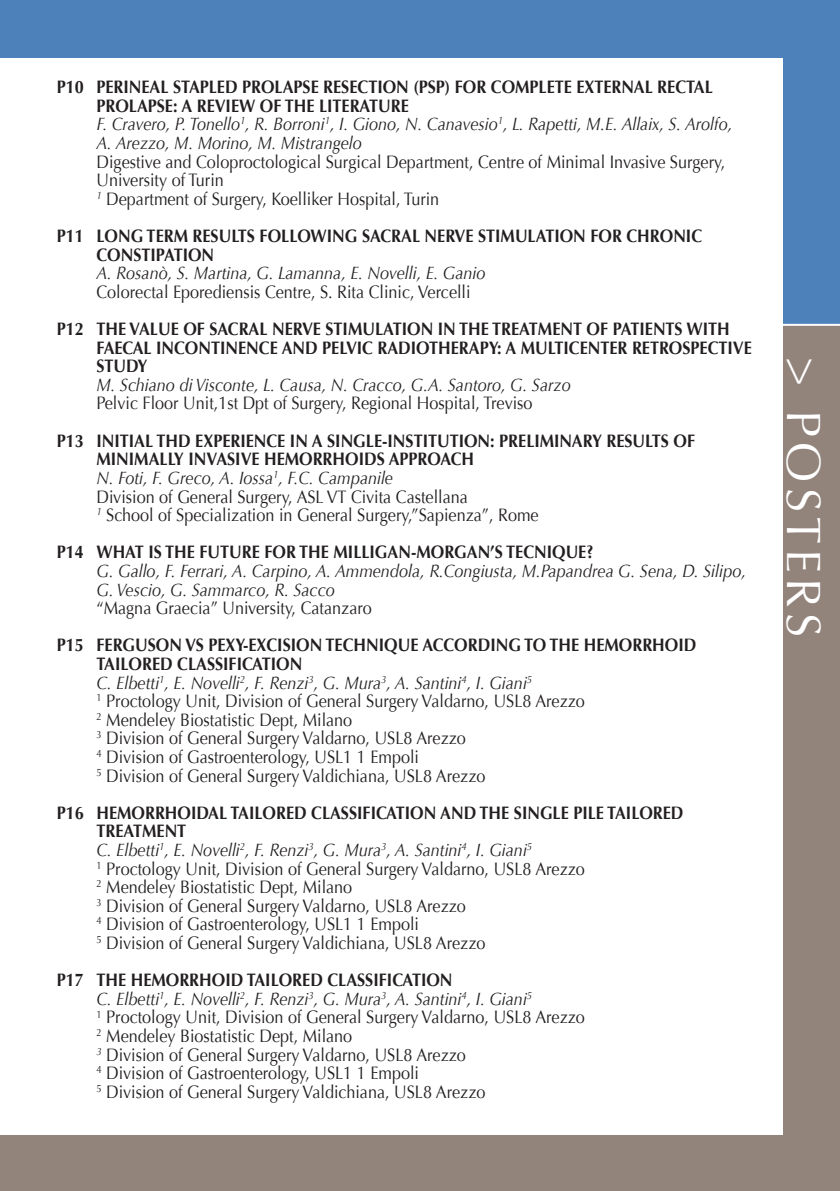
<style>
.page{position:relative;width:840px;height:1191px;background:#fff}
.page>*{position:absolute;margin:0;border:0;box-sizing:border-box;transform-origin:0 0}
.t1{font:48px "Optima";letter-spacing:.11em;color:#fff}
.t2{font:18px/18.6px "Optima";color:#231f20;scale:.9 1}
.t3{font:700 18px/18.6px "Optima";color:#231f20;scale:.9 1}
.t4{font:italic 18px/18.6px "Optima";color:#231f20;scale:.9 1}
.s1{font-weight:700;font-style:normal}
.s2{font-weight:400;font-style:italic}
.s3{font-weight:400}
.s4{font-weight:700}
.s5{font-style:italic}
</style>
<div class="page">
<div style="left:0;top:324px;width:839px;height:867px;background:#92837b"></div>
<div style="left:0;top:0;width:839px;height:324px;background:#4c81b9"></div>
<hr style="left:0;top:324px;width:839px;height:2px;background:#fff">
<div style="left:0;top:58px;width:781px;height:1076px;background:#fff"></div>
<p class="t4" style="left:96px;top:78px;width:707px;text-indent:-40px"><span class="s1">P10 PERINEAL STAPLED PROLAPSE RESECTION (PSP) FOR COMPLETE EXTERNAL RECTAL PROLAPSE: A REVIEW OF THE LITERATURE<br></span>F. Cravero, P. Tonello<sup>1</sup>, R. Borroni<sup>1</sup>, I. Giono, N. Canavesio<sup>1</sup>, L. Rapetti, M.E. Allaix, S. Arolfo, A. Arezzo, M. Morino, M. Mistrangelo</p>
<p class="t2" style="left:96px;top:152px;width:699px">Digestive and Coloproctological Surgical Department, Centre of Minimal Invasive Surgery,<br>University of Turin<br><sup>1</sup> Department of Surgery, Koelliker Hospital, Turin</p>
<p class="t3" style="left:96px;top:227px;width:674px;text-indent:-40px">P11 LONG TERM RESULTS FOLLOWING SACRAL NERVE STIMULATION FOR CHRONIC<br>CONSTIPATION</p>
<p class="t4" style="left:96px;top:264px;width:433px">A. Rosanò, S. Martina, G. Lamanna, E. Novelli, E. Ganio</p>
<p class="t2" style="left:96px;top:283px;width:417px">Colorectal Eporediensis Centre, S. Rita Clinic, Vercelli</p>
<p class="t3" style="left:96px;top:320px;width:729px;text-indent:-40px">P12 THE VALUE OF SACRAL NERVE STIMULATION IN THE TREATMENT OF PATIENTS WITH<br>FAECAL INCONTINENCE AND PELVIC RADIOTHERAPY: A MULTICENTER RETROSPECTIVE<br>STUDY</p>
<p class="t4" style="left:96px;top:375px;width:528px">M. Schiano di Visconte, L. Causa, N. Cracco, G.A. Santoro, G. Sarzo</p>
<p class="t2" style="left:96px;top:394px;width:486px">Pelvic Floor Unit,1st Dpt of Surgery, Regional Hospital, Treviso</p>
<p class="t3" style="left:96px;top:431px;width:666px;text-indent:-40px">P13 INITIAL THD EXPERIENCE IN A SINGLE-INSTITUTION: PRELIMINARY RESULTS OF MINIMALLY INVASIVE HEMORRHOIDS APPROACH<br><span class="s2">N. Foti, F. Greco, A. Iossa</span><sup>1</sup><span class="s2">, F.C. Campanile<br></span><span class="s3">Division of General Surgery, ASL VT Civita Castellana<br></span><sup>1</sup> <span class="s3">School of Specialization in General Surgery,”Sapienza”, Rome</span></p>
<p class="t3" style="left:57px;top:543px;width:597px">P14 WHAT IS THE FUTURE FOR THE MILLIGAN-MORGAN’S TECNIQUE?</p>
<p class="t4" style="left:96px;top:561px;width:722px">G. Gallo, F. Ferrari, A. Carpino, A. Ammendola, R.Congiusta, M.Papandrea G. Sena, D. Silipo,<br>G. Vescio, G. Sammarco, R. Sacco</p>
<p class="t2" style="left:96px;top:599px;width:307px">“Magna Graecia” University, Catanzaro</p>
<p class="t2" style="left:96px;top:636px;width:667px;text-indent:-40px"><span class="s4">P15 FERGUSON VS PEXY-EXCISION TECHNIQUE ACCORDING TO THE HEMORRHOID TAILORED CLASSIFICATION<br></span><span class="s5">C. Elbetti</span><sup>1</sup><span class="s5">, E. Novelli</span><sup>2</sup><span class="s5">, F. Renzi</span><sup>3</sup><span class="s5">, G. Mura</span><sup>3</sup><span class="s5">, A. Santini</span><sup>4</sup><span class="s5">, I. Giani</span><sup>5<br></sup><sup>1</sup> Proctology Unit, Division of General Surgery Valdarno, USL8 Arezzo<br><sup>2</sup> Mendeley Biostatistic Dept, Milano<br><sup>3</sup> Division of General Surgery Valdarno, USL8 Arezzo<br><sup>4</sup> Division of Gastroenterology, USL1 1 Empoli<br><sup>5</sup> Division of General Surgery Valdichiana, USL8 Arezzo</p>
<p class="t2" style="left:96px;top:803px;width:653px;text-indent:-40px"><span class="s4">P16 HEMORRHOIDAL TAILORED CLASSIFICATION AND THE SINGLE PILE TAILORED TREATMENT<br></span><span class="s5">C. Elbetti</span><sup>1</sup><span class="s5">, E. Novelli</span><sup>2</sup><span class="s5">, F. Renzi</span><sup>3</sup><span class="s5">, G. Mura</span><sup>3</sup><span class="s5">, A. Santini</span><sup>4</sup><span class="s5">, I. Giani</span><sup>5<br></sup><sup>1</sup> Proctology Unit, Division of General Surgery Valdarno, USL8 Arezzo<br><sup>2</sup> Mendeley Biostatistic Dept, Milano<br><sup>3</sup> Division of General Surgery Valdarno, USL8 Arezzo<br><sup>4</sup> Division of Gastroenterology, USL1 1 Empoli<br><sup>5</sup> Division of General Surgery Valdichiana, USL8 Arezzo</p>
<p class="t2" style="left:96px;top:971px;width:544px;text-indent:-40px"><span class="s4">P17 THE HEMORRHOID TAILORED CLASSIFICATION<br></span><span class="s5">C. Elbetti</span><sup>1</sup><span class="s5">, E. Novelli</span><sup>2</sup><span class="s5">, F. Renzi</span><sup>3</sup><span class="s5">, G. Mura</span><sup>3</sup><span class="s5">, A. Santini</span><sup>4</sup><span class="s5">, I. Giani</span><sup>5<br></sup><sup>1</sup> Proctology Unit, Division of General Surgery Valdarno, USL8 Arezzo <sup>2</sup> Mendeley Biostatistic Dept, Milano<br><sup>3</sup> Division of General Surgery Valdarno, USL8 Arezzo<br><sup>4</sup> Division of Gastroenterology, USL1 1 Empoli<br><sup>5</sup> Division of General Surgery Valdichiana, USL8 Arezzo</p>
<h1 class="t1" style="left:831px;top:357px;width:281px;rotate:90deg">&gt; POSTERS</h1>
</div>
